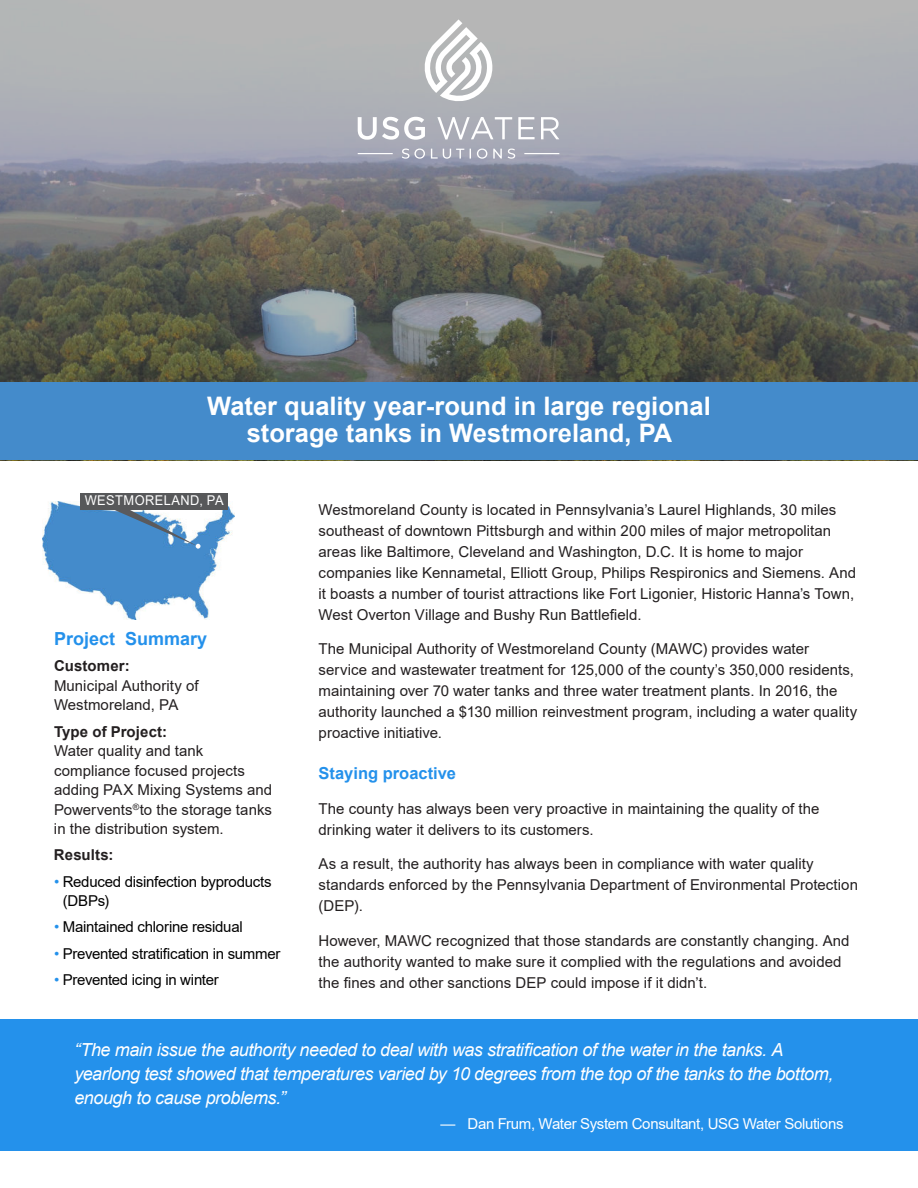
<style>
.page{position:relative;width:918px;height:1188px;background:#fff}
.page>*{position:absolute;margin:0;border:0;box-sizing:border-box;transform-origin:0 0}
.t1{font:700 25.5px/27px "Arial";color:#fff;text-align:center}
.t2{font:italic 18px/24px "Arial";letter-spacing:-.025em;color:#fff}
.t3{font:700 18px "Arial";color:#2491eb}
.t4{font:700 16.5px "Arial";color:#2491eb}
.t5{font:15px/21px "Arial";color:#231f20}
.t6{font:15px/19.5px "Arial";letter-spacing:-.02em;color:#000}
.t7{font:15px "Arial";letter-spacing:-.025em;color:#fff}
.t8{font:700 15px "Arial";letter-spacing:.005em;color:#231f20}
.t9{font:13.5px "Arial";letter-spacing:.035em;color:#fff;scale:.95 1}
.s1{color:#2491eb}
</style>
<div class="page">
<img style="left:42px;top:501px;width:192px;height:118px">
<div style="left:80px;top:493px;width:148px;height:17px;background:#57585a"></div>
<svg style="left:113px;top:510px;width:88px;height:39px"></svg>
<div style="left:0;top:1020px;width:918px;height:131px;background:#2491eb"></div>
<svg style="left:0;top:0;width:918px;height:383px;background:#828383"></svg>
<svg style="left:421px;top:19px;width:72px;height:83px"></svg>
<svg style="left:358px;top:117px;width:201px;height:23px"></svg>
<svg style="left:402px;top:149px;width:113px;height:10px"></svg>
<hr style="left:358px;top:153px;width:35px;height:1px;background:#fff">
<hr style="left:524px;top:153px;width:35px;height:1px;background:#fff">
<div style="left:0;top:383px;width:918px;height:77px;background:#448bcb"></div>
<h1 class="t1" style="left:207px;top:395px;width:505px">Water quality year-round in large regional storage tanks in Westmoreland, PA</h1>
<p class="t9" style="left:85px;top:495px;width:148px">WESTMORELAND, PA</p>
<p class="t3" style="left:54px;top:632px;width:155px">Project Summary</p>
<p class="t8" style="left:54px;top:660px;width:77px">Customer:</p>
<p class="t5" style="left:54px;top:677px;width:146px;line-height:19.5px">Municipal Authority of<br>Westmoreland, PA</p>
<p class="t8" style="left:54px;top:726px;width:115px">Type of Project:</p>
<p class="t5" style="left:54px;top:742px;width:220px;line-height:19.5px">Water quality and tank compliance focused projects adding PAX Mixing Systems and<br>Powervents<sup>®</sup>to the storage tanks in the distribution system.</p>
<p class="t8" style="left:54px;top:849px;width:61px">Results:</p>
<p class="t6" style="left:63px;top:873px;width:210px;text-indent:-9px"><span class="s1">•</span> Reduced disinfection byproducts (DBPs)</p>
<p class="t6" style="left:54px;top:918px;width:190px"><span class="s1">•</span> Maintained chlorine residual</p>
<p class="t6" style="left:54px;top:943px;width:228px"><span class="s1">•</span> Prevented stratification in summer</p>
<p class="t6" style="left:54px;top:971px;width:166px"><span class="s1">•</span> Prevented icing in winter</p>
<p class="t5" style="left:319px;top:500px;width:539px">Westmoreland County is located in Pennsylvania’s Laurel Highlands, 30 miles southeast of downtown Pittsburgh and within 200 miles of major metropolitan areas like Baltimore, Cleveland and Washington, D.C. It is home to major companies like Kennametal, Elliott Group, Philips Respironics and Siemens. And it boasts a number of tourist attractions like Fort Ligonier, Historic Hanna’s Town, West Overton Village and Bushy Run Battlefield.</p>
<p class="t5" style="left:319px;top:639px;width:540px">The Municipal Authority of Westmoreland County (MAWC) provides water service and wastewater treatment for 125,000 of the county’s 350,000 residents, maintaining over 70 water tanks and three water treatment plants. In 2016, the authority launched a $130 million reinvestment program, including a water quality proactive initiative.</p>
<p class="t4" style="left:319px;top:767px;width:139px">Staying proactive</p>
<p class="t5" style="left:319px;top:799px;width:502px">The county has always been very proactive in maintaining the quality of the drinking water it delivers to its customers.</p>
<p class="t5" style="left:319px;top:855px;width:541px">As a result, the authority has always been in compliance with water quality standards enforced by the Pennsylvania Department of Environmental Protection (DEP).</p>
<p class="t5" style="left:319px;top:931px;width:533px">However, MAWC recognized that those standards are constantly changing. And the authority wanted to make sure it complied with the regulations and avoided the fines and other sanctions DEP could impose if it didn’t.</p>
<p class="t2" style="left:75px;top:1038px;width:760px">“The main issue the authority needed to deal with was stratification of the water in the tanks. A yearlong test showed that temperatures varied by 10 degrees from the top of the tanks to the bottom, enough to cause problems.”</p>
<p class="t7" style="left:440px;top:1117px;width:405px">— Dan Frum, Water System Consultant, USG Water Solutions</p>
</div>
